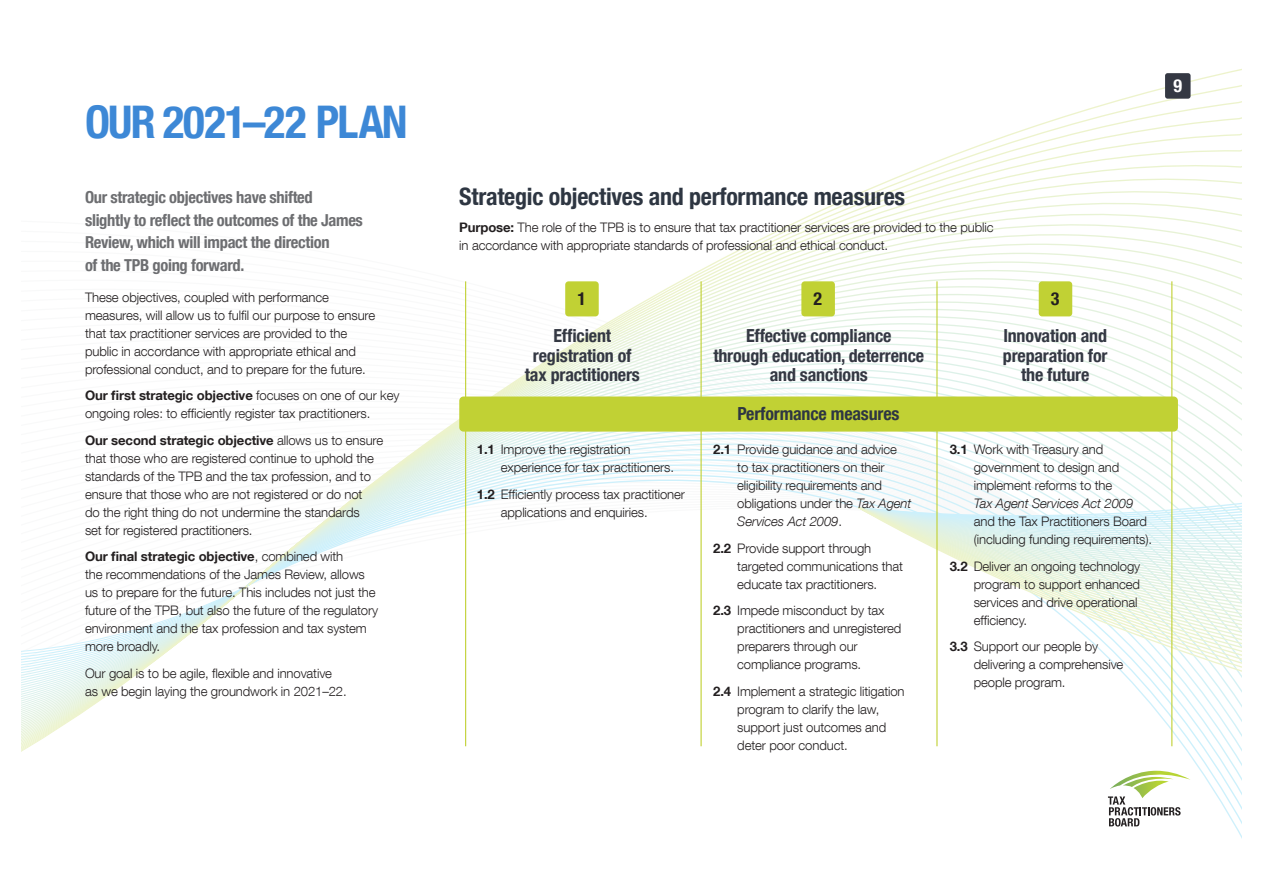
<style>
.page{position:relative;width:1263px;height:893px;background:#fff}
.page>*{position:absolute;margin:0;border:0;box-sizing:border-box;transform-origin:0 0}
.t1{font:700 condensed 45px "Helvetica Neue LT Com";letter-spacing:-.03em;color:#3d88d6}
.t2{font:700 condensed 24px "Helvetica Neue LT Com";letter-spacing:-.01em;color:#2e3642}
.th_indent{font:700 condensed 18px/19.5px "Helvetica Neue LT Com";letter-spacing:-.01em;color:#343843;text-align:center}
.t3{font:700 condensed 18px "Helvetica Neue LT Com";letter-spacing:-.01em;color:#2e3642}
.t4{font:700 condensed 18px "Helvetica Neue LT Com";color:#231f20}
.t5{font:700 condensed 18px "Helvetica Neue LT Com";color:#fff}
.p_intro{font:700 condensed 16.5px/22.5px "Helvetica Neue LT Com";letter-spacing:-.02em;color:#6d6e71}
.p_indent{font:300 13.2px/18px "Helvetica Neue LT Com";letter-spacing:-.01em;color:#231f20}
.s1{font-weight:700}
.s2{font-style:italic}
</style>
<div class="page">
<svg style="left:249px;top:194px;width:608px;height:393px"></svg>
<svg style="left:917px;top:153px;width:325px;height:16px"></svg>
<svg style="left:878px;top:169px;width:364px;height:16px"></svg>
<svg style="left:857px;top:185px;width:385px;height:16px"></svg>
<svg style="left:857px;top:201px;width:385px;height:16px"></svg>
<svg style="left:857px;top:219px;width:385px;height:620px"></svg>
<svg style="left:21px;top:585px;width:226px;height:167px"></svg>
<div style="left:1165px;top:73px;width:25px;height:26px;background:#343843;border-radius:3px"></div>
<svg style="left:1108px;top:768px;width:82px;height:58px"></svg>
<div style="left:459px;top:396px;width:719px;height:36px;background:#c1d134;border-radius:4px"></div>
<hr style="left:465px;top:281px;width:1px;height:465px;background:#c1d134">
<hr style="left:700px;top:281px;width:2px;height:465px;background:#c1d134">
<hr style="left:936px;top:281px;width:1px;height:465px;background:#c1d134">
<hr style="left:1171px;top:281px;width:1px;height:465px;background:#c1d134">
<div style="left:565px;top:281px;width:34px;height:35px;background:#c1d134;border-radius:3px"></div>
<div style="left:801px;top:281px;width:34px;height:35px;background:#c1d134;border-radius:3px"></div>
<div style="left:1039px;top:281px;width:33px;height:35px;background:#c1d134;border-radius:3px"></div>
<p class="t1" style="left:85px;top:95px;width:324px">OUR 2021–22 PLAN</p>
<p class="p_intro" style="left:85px;top:186px;width:279px">Our strategic objectives have shifted<br>slightly to reflect the outcomes of the James Review, which will impact the direction<br>of the TPB going forward.</p>
<p class="p_indent" style="left:85px;top:288px;width:292px">These objectives, coupled with performance measures, will allow us to fulfil our purpose to ensure that tax practitioner services are provided to the public in accordance with appropriate ethical and professional conduct, and to prepare for the future.</p>
<p class="p_indent" style="left:85px;top:386px;width:316px"><span class="s1">Our first strategic objective</span> focuses on one of our key ongoing roles: to efficiently register tax practitioners.</p>
<p class="p_indent" style="left:85px;top:431px;width:300px"><span class="s1">Our second strategic objective</span> allows us to ensure that those who are registered continue to uphold the standards of the TPB and the tax profession, and to ensure that those who are not registered or do not<br>do the right thing do not undermine the standards<br>set for registered practitioners.</p>
<p class="p_indent" style="left:85px;top:547px;width:295px"><span class="s1">Our final strategic objective</span>, combined with<br>the recommendations of the James Review, allows us to prepare for the future. This includes not just the future of the TPB, but also the future of the regulatory environment and the tax profession and tax system more broadly.</p>
<p class="p_indent" style="left:85px;top:664px;width:263px">Our goal is to be agile, flexible and innovative as we begin laying the groundwork in 2021–22.</p>
<h3 class="t5" style="left:1173px;top:75px;width:10px">9</h3>
<p class="t2" style="left:459px;top:182px;width:447px">Strategic objectives and performance measures</p>
<p class="p_indent" style="left:459px;top:218px;width:536px"><span class="s1">Purpose:</span> The role of the TPB is to ensure that tax practitioner services are provided to the public in accordance with appropriate standards of professional and ethical conduct.</p>
<h3 class="t4" style="left:577px;top:288px;width:10px">1</h3>
<h3 class="t4" style="left:813px;top:288px;width:10px">2</h3>
<h3 class="t4" style="left:1051px;top:288px;width:10px">3</h3>
<p class="th_indent" style="left:525px;top:326px;width:116px">Efficient registration of tax practitioners</p>
<p class="p_indent" style="left:501px;top:440px;width:175px;text-indent:-24px"><span class="s1">1.1</span> Improve the registration experience for tax practitioners.</p>
<p class="p_indent" style="left:501px;top:485px;width:186px;text-indent:-24px"><span class="s1">1.2</span> Efficiently process tax practitioner applications and enquiries.</p>
<p class="th_indent" style="left:713px;top:326px;width:212px">Effective compliance<br>through education, deterrence and sanctions</p>
<h3 class="t3" style="left:737px;top:403px;width:164px">Performance measures</h3>
<p class="p_indent" style="left:737px;top:440px;width:176px;text-indent:-24px"><span class="s1">2.1</span> Provide guidance and advice<br>to tax practitioners on their eligibility requirements and obligations under the <span class="s2">Tax Agent<br>Services Act 2009</span>.</p>
<p class="p_indent" style="left:737px;top:539px;width:167px;text-indent:-24px"><span class="s1">2.2</span> Provide support through targeted communications that educate tax practitioners.</p>
<p class="p_indent" style="left:737px;top:601px;width:166px;text-indent:-24px"><span class="s1">2.3</span> Impede misconduct by tax practitioners and unregistered preparers through our compliance programs.</p>
<p class="p_indent" style="left:737px;top:682px;width:169px;text-indent:-24px"><span class="s1">2.4</span> Implement a strategic litigation program to clarify the law, support just outcomes and deter poor conduct.</p>
<p class="th_indent" style="left:1003px;top:326px;width:106px">Innovation and preparation for the future</p>
<p class="p_indent" style="left:974px;top:440px;width:180px;text-indent:-24px"><span class="s1">3.1</span> Work with Treasury and government to design and implement reforms to the<br><span class="s2">Tax Agent Services Act 2009 </span>and the Tax Practitioners Board (including funding requirements).</p>
<p class="p_indent" style="left:974px;top:557px;width:168px;text-indent:-24px"><span class="s1">3.2</span> Deliver an ongoing technology program to support enhanced services and drive operational efficiency.</p>
<p class="p_indent" style="left:974px;top:637px;width:151px;text-indent:-24px"><span class="s1">3.3</span> Support our people by delivering a comprehensive people program.</p>
</div>
